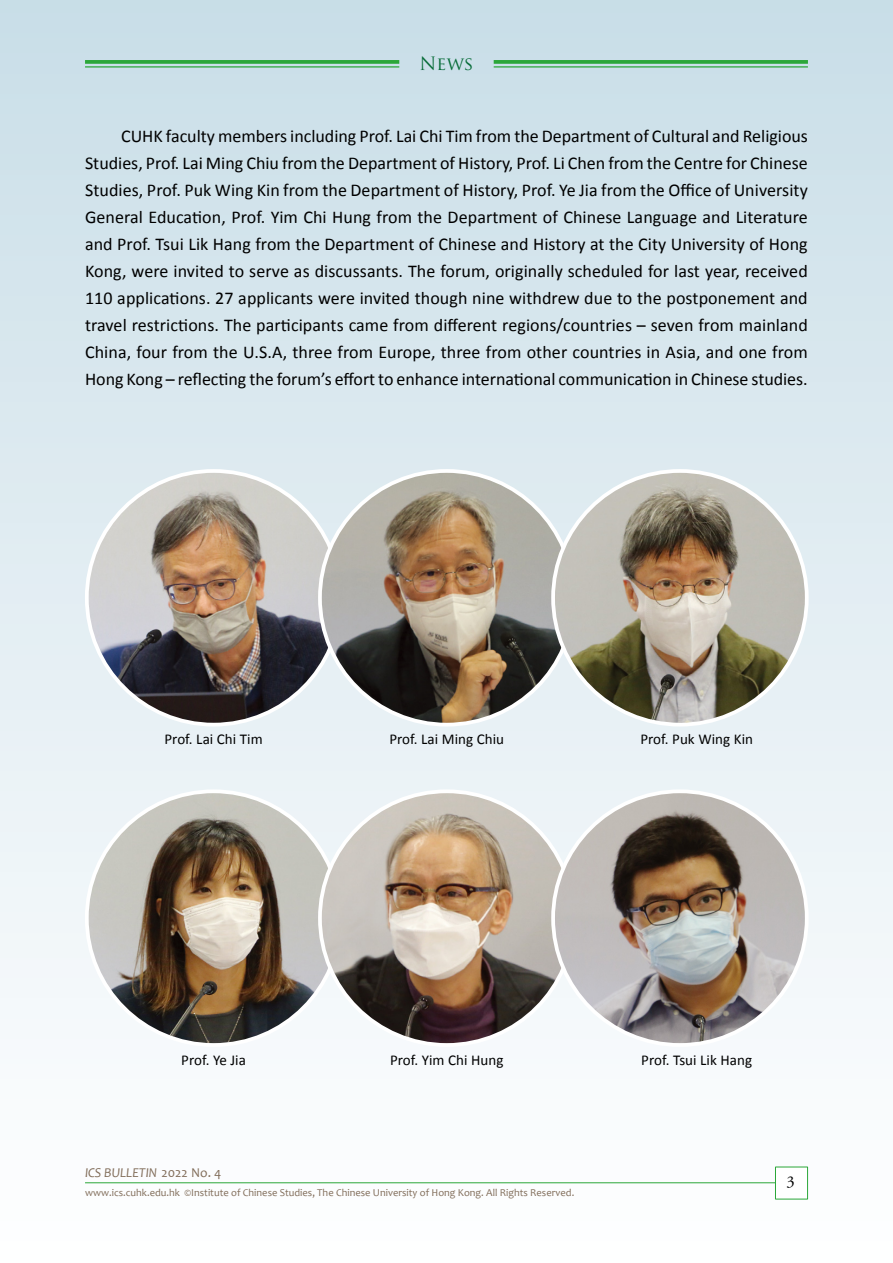
<style>
.page{position:relative;width:893px;height:1263px;background:#fff}
.page>*{position:absolute;margin:0;border:0;box-sizing:border-box;transform-origin:0 0}
.c_BODY_chi{font:18px/27px "Calibri";color:#000;text-align:justify}
.t1{font:18px "Trajan Pro";color:#076c38}
.page_no{font:16.5px "Adobe Garamond Pro";color:#000}
.c_BODY_chi-2{font:15px "Calibri";letter-spacing:.005em;color:#000}
.t2{font:italic 13.5px "Candara";color:#816d5a}
.t3{font:10.5px "Candara";color:#816d5a}
.s1{font-style:normal}
</style>
<div class="page">
<div style="left:0;top:0;width:893px;height:1263px;background:linear-gradient(to bottom,#c9dee7,#fff)"></div>
<img style="left:87px;top:471px;width:253px;height:254px;border-radius:127px">
<img style="left:320px;top:471px;width:254px;height:254px;border-radius:127px">
<img style="left:553px;top:472px;width:254px;height:253px">
<img style="left:87px;top:791px;width:253px;height:254px;border-radius:127px">
<img style="left:320px;top:791px;width:254px;height:254px;border-radius:127px">
<img style="left:553px;top:791px;width:254px;height:254px;border-radius:127px">
<div style="left:775px;top:1166px;width:33px;height:33px;background:#fff;border:1px solid #2ba739"></div>
<hr style="left:85px;top:1182px;width:690px;height:1px;background:#2ba739">
<svg style="left:85px;top:60px;width:314px;height:4px"></svg>
<hr style="left:85px;top:66px;width:314px;height:2px;background:#2ba739">
<svg style="left:494px;top:60px;width:314px;height:4px"></svg>
<hr style="left:494px;top:66px;width:314px;height:2px;background:#2ba739">
<p class="t1" style="left:419px;top:52px;width:56px">News</p>
<p class="c_BODY_chi" style="left:85px;top:123px;width:724px;text-indent:36px">CUHK faculty members including Prof. Lai Chi Tim from the Department of Cultural and Religious Studies, Prof. Lai Ming Chiu from the Department of History, Prof. Li Chen from the Centre for Chinese Studies, Prof. Puk Wing Kin from the Department of History, Prof. Ye Jia from the Office of University General Education, Prof. Yim Chi Hung from the Department of Chinese Language and Literature and Prof. Tsui Lik Hang from the Department of Chinese and History at the City University of Hong Kong, were invited to serve as discussants. The forum, originally scheduled for last year, received 110 applications. 27 applicants were invited though nine withdrew due to the postponement and travel restrictions. The participants came from different regions/countries – seven from mainland China, four from the U.S.A, three from Europe, three from other countries in Asia, and one from Hong Kong – reflecting the forum’s effort to enhance international communication in Chinese studies.</p>
<p class="c_BODY_chi-2" style="left:164px;top:730px;width:100px">Prof. Lai Chi Tim</p>
<p class="c_BODY_chi-2" style="left:389px;top:730px;width:116px">Prof. Lai Ming Chiu</p>
<p class="c_BODY_chi-2" style="left:640px;top:730px;width:114px">Prof. Puk Wing Kin</p>
<p class="c_BODY_chi-2" style="left:181px;top:1050px;width:66px">Prof. Ye Jia</p>
<p class="t2" style="left:85px;top:1164px;width:138px">ICS BULLETIN <span class="s1">2022 No. 4</span></p>
<p class="c_BODY_chi-2" style="left:390px;top:1050px;width:115px">Prof. Yim Chi Hung</p>
<p class="t3" style="left:85px;top:1186px;width:491px">www.ics.cuhk.edu.hk ©Institute of Chinese Studies, The Chinese University of Hong Kong. All Rights Reserved.</p>
<p class="c_BODY_chi-2" style="left:641px;top:1050px;width:112px">Prof. Tsui Lik Hang</p>
<p class="page_no" style="left:787px;top:1172px;width:10px">3</p>
</div>
